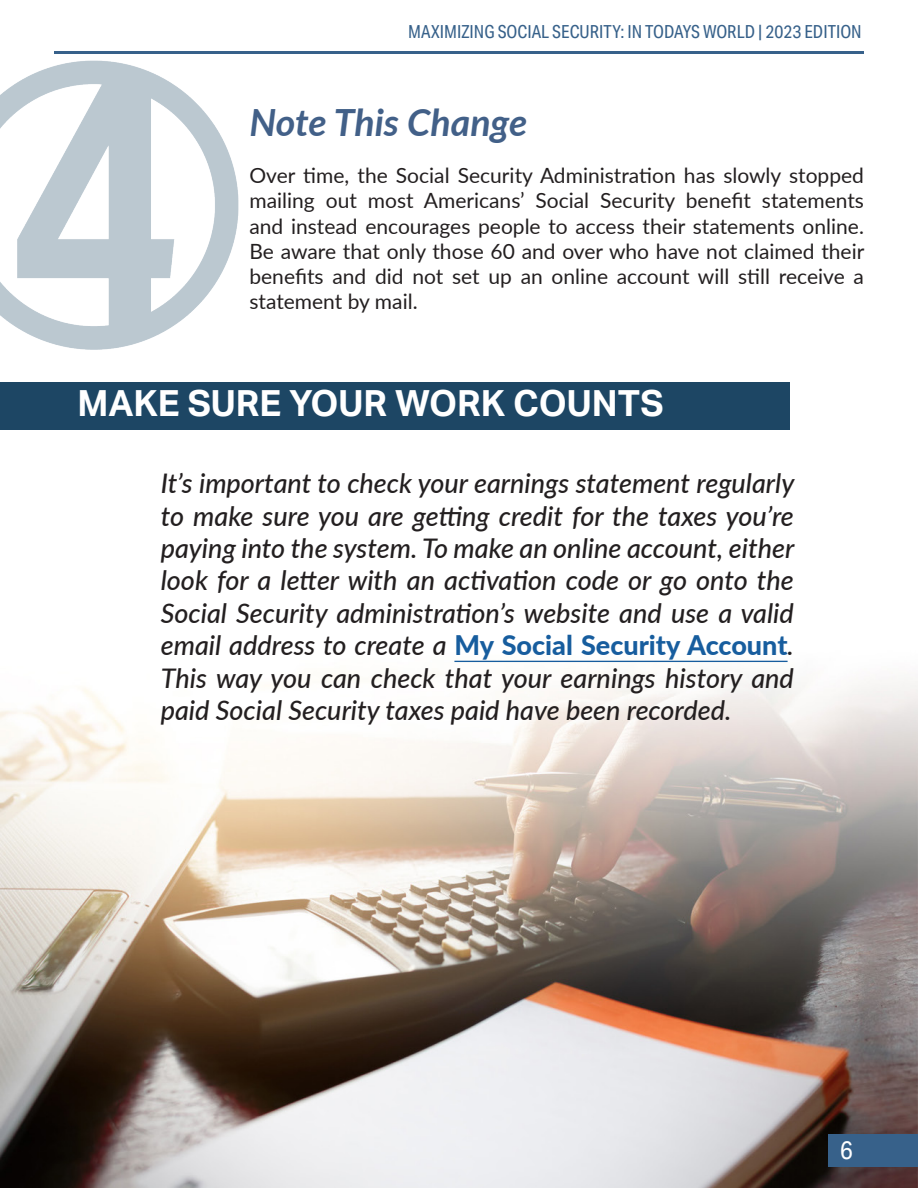
<style>
.page{position:relative;width:918px;height:1188px;background:#fff}
.page>*{position:absolute;margin:0;border:0;box-sizing:border-box;transform-origin:0 0}
.COPY_BLACK{font:italic 700 37.5px "Lato";color:#426088}
.COPY{font:700 36px "Aktiv Grotesk";color:#fff}
.COPY_BLACK-2{font:italic 500 27px/32.4px "Lato";color:#231f20;text-align:justify}
.t1{font:25.5px "Aktiv Grotesk Cd";color:#fff}
.COPY_BLACK-3{font:21px/25.2px "Lato";color:#231f20;text-align:justify}
.t2{font:18px "Aktiv Grotesk Cd";color:#37618a}
.s1{font-weight:800;font-style:normal;color:#175d9e}
</style>
<div class="page">
<img style="left:0;top:195px;width:918px;height:993px">
<hr style="left:54px;top:51px;width:810px;height:3px;background:#37618a">
<div style="left:828px;top:1134px;width:90px;height:32px;background:#37618a"></div>
<div style="left:0;top:382px;width:790px;height:48px;background:#1d4664"></div>
<hr style="left:454px;top:661px;width:334px;height:1px;background:#175d9e">
<img style="left:0;top:60px;width:238px;height:322px">
<p class="t2" style="left:408px;top:21px;width:455px">MAXIMIZING SOCIAL SECURITY: IN TODAYS WORLD | 2023 EDITION</p>
<p class="COPY_BLACK" style="left:249px;top:95px;width:279px">Note This Change</p>
<p class="COPY_BLACK-3" style="left:249px;top:162px;width:616px">Over time, the Social Security Administration has slowly stopped mailing out most Americans’ Social Security benefit statements and instead encourages people to access their statements online.<br>Be aware that only those 60 and over who have not claimed their benefits and did not set up an online account will still receive a statement by mail.</p>
<p class="COPY" style="left:78px;top:382px;width:588px">MAKE SURE YOUR WORK COUNTS</p>
<p class="COPY_BLACK-2" style="left:161px;top:466px;width:635px">It’s important to check your earnings statement regularly to make sure you are getting credit for the taxes you’re paying into the system. To make an online account, either look for a letter with an activation code or go onto the Social Security administration’s website and use a valid email address to create a <span class="s1">My Social Security Account</span>.<br>This way you can check that your earnings history and paid Social Security taxes paid have been recorded.</p>
<p class="t1" style="left:840px;top:1135px;width:14px">6</p>
</div>
